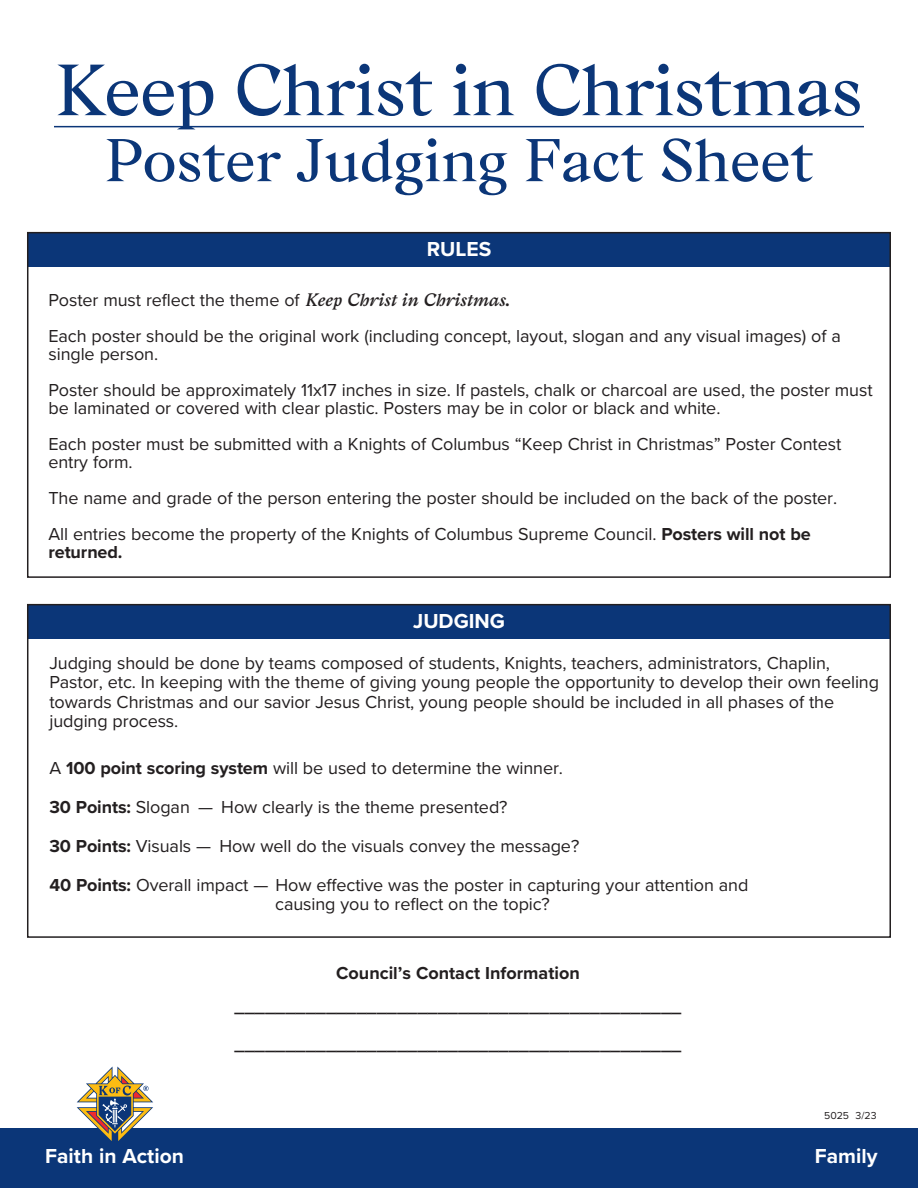
<style>
.page{position:relative;width:918px;height:1188px;background:#fff}
.page>*{position:absolute;margin:0;border:0;box-sizing:border-box;transform-origin:0 0}
.t1{font:72px "Mc Givney";letter-spacing:-.025em;color:#0b3678}
.t2{font:60px "Mc Givney";letter-spacing:-.02em;color:#0b3678}
.t3{font:700 21px "Proxima Nova";color:#fff}
.t4{font:18px/18px "Proxima Nova";letter-spacing:-.005em;color:#231f20}
.t5{font:700 18px "Proxima Nova";color:#231f20}
.t6{font:10.5px "Proxima Nova";color:#231f20}
.s1{font-family:"Mc Givney";font-weight:600;font-style:italic}
.s2{font-weight:700}
</style>
<div class="page">
<div style="left:28px;top:233px;width:862px;height:34px;background:#0b3678"></div>
<div style="left:27px;top:232px;width:864px;height:346px;border:2px solid #231f20"></div>
<div style="left:28px;top:605px;width:862px;height:34px;background:#0b3678"></div>
<div style="left:27px;top:604px;width:864px;height:334px;border:2px solid #231f20"></div>
<div style="left:0;top:1128px;width:918px;height:60px;background:#0b3678"></div>
<svg style="left:77px;top:1067px;width:76px;height:74px"></svg>
<hr style="left:54px;top:126px;width:810px;height:1px;background:#0b3678">
<p class="t1" style="left:55px;top:63px;width:810px">Keep Christ in Christmas</p>
<p class="t2" style="left:104px;top:138px;width:711px">Poster Judging Fact Sheet</p>
<p class="t3" style="left:427px;top:242px;width:66px">RULES</p>
<p class="t4" style="left:48px;top:292px;width:463px">Poster must reflect the theme of <span class="s1">Keep Christ in Christmas</span><span class="s2">.</span></p>
<p class="t4" style="left:48px;top:328px;width:794px">Each poster should be the original work (including concept, layout, slogan and any visual images) of a single person.</p>
<p class="t4" style="left:48px;top:382px;width:826px">Poster should be approximately 11x17 inches in size. If pastels, chalk or charcoal are used, the poster must be laminated or covered with clear plastic. Posters may be in color or black and white.</p>
<p class="t4" style="left:48px;top:436px;width:794px">Each poster must be submitted with a Knights of Columbus “Keep Christ in Christmas” Poster Contest entry form.</p>
<p class="t4" style="left:48px;top:490px;width:790px">The name and grade of the person entering the poster should be included on the back of the poster.</p>
<p class="t4" style="left:48px;top:526px;width:764px">All entries become the property of the Knights of Columbus Supreme Council. <span class="s2">Posters will not be returned.</span></p>
<p class="t3" style="left:413px;top:614px;width:93px">JUDGING</p>
<p class="t4" style="left:49px;top:655px;width:831px;line-height:19.5px">Judging should be done by teams composed of students, Knights, teachers, administrators, Chaplin, Pastor, etc. In keeping with the theme of giving young people the opportunity to develop their own feeling towards Christmas and our savior Jesus Christ, young people should be included in all phases of the judging process.</p>
<p class="t4" style="left:49px;top:760px;width:515px">A <span class="s2">100 point scoring system</span> will be used to determine the winner.</p>
<p class="t4" style="left:49px;top:799px;width:460px"><span class="s2">30 Points:</span> Slogan — How clearly is the theme presented?</p>
<p class="t4" style="left:49px;top:838px;width:531px"><span class="s2">30 Points:</span> Visuals — How well do the visuals convey the message?</p>
<p class="t4" style="left:275px;top:877px;width:475px;line-height:19.5px;text-indent:-226px"><span class="s2">40 Points:</span> Overall impact — How effective was the poster in capturing your attention and causing you to reflect on the topic?</p>
<p class="t5" style="left:336px;top:967px;width:245px">Council’s Contact Information</p>
<p class="t5" style="left:235px;top:999px;width:448px">____________________________________________</p>
<p class="t5" style="left:235px;top:1038px;width:448px">____________________________________________</p>
<p class="t6" style="left:824px;top:1112px;width:54px">5025 3/23</p>
<p class="t3" style="left:45px;top:1149px;width:140px">Faith in Action</p>
<p class="t3" style="left:815px;top:1149px;width:64px">Family</p>
</div>
